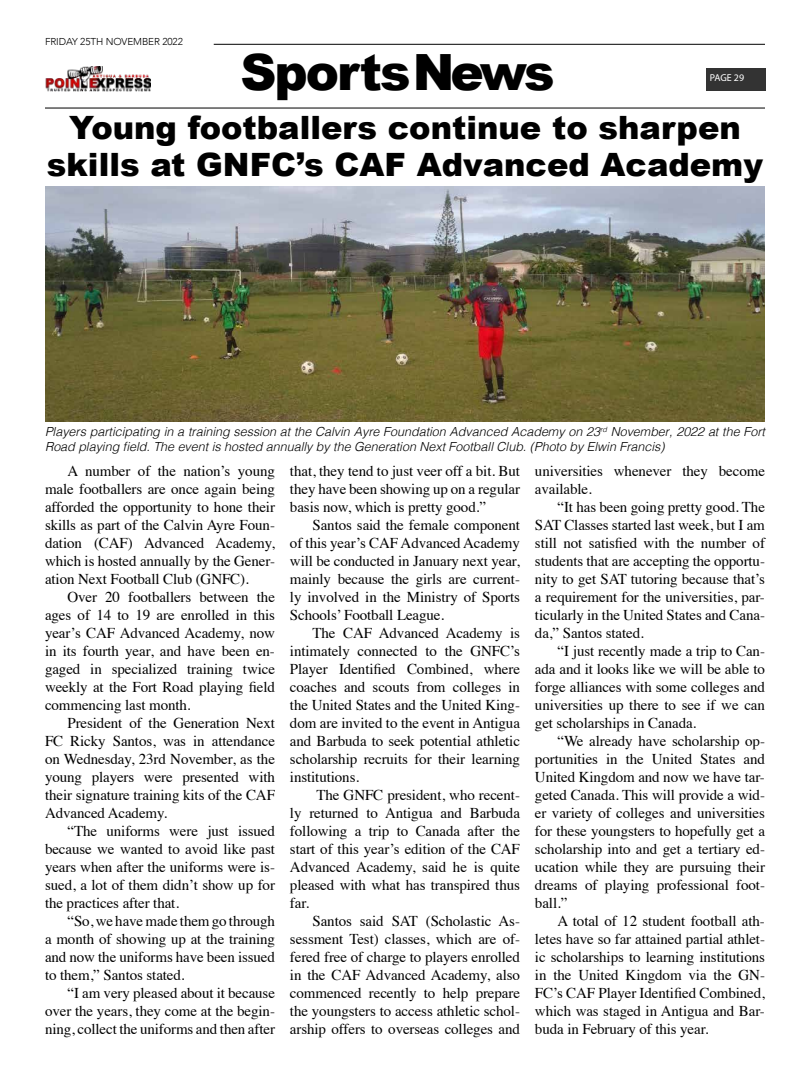
<style>
.page{position:relative;width:810px;height:1080px;background:#fff}
.page>*{position:absolute;margin:0;border:0;box-sizing:border-box;transform-origin:0 0}
.t1{font:900 50px "Arial";letter-spacing:-.04em;color:#000}
.t2{font:900 32.12px/37px "Arial";color:#000;text-align:center}
.t3{font:15px/18px "Times";letter-spacing:-.005em;color:#000;text-align:justify}
.t4{font:italic 300 12.5px/15px "Helvetica";color:#000}
.t5{font:300 10px "Avenir";letter-spacing:-.01em;color:#000}
.t6{font:10px "Myriad Pro";letter-spacing:-.005em;color:#fff}
</style>
<div class="page">
<hr style="left:45px;top:107px;width:720px;height:2px;background:#333">
<hr style="left:214px;top:44px;width:551px;height:1px;background:#333">
<div style="left:706px;top:68px;width:60px;height:23px;background:#333"></div>
<img style="left:45px;top:66px;width:106px;height:25px">
<img style="left:45px;top:186px;width:720px;height:235px">
<p class="t5" style="left:45px;top:35px;width:139px">FRIDAY 25TH NOVEMBER 2022</p>
<h1 class="t1" style="left:240px;top:36px;width:316px">SportsNews</h1>
<p class="t6" style="left:710px;top:72px;width:36px">PAGE 29</p>
<h2 class="t2" style="left:47px;top:108px;width:718px">Young footballers continue to sharpen skills at GNFC’s CAF Advanced Academy</h2>
<p class="t4" style="left:45px;top:424px;width:721px">Players participating in a training session at the Calvin Ayre Foundation Advanced Academy on 23<sup>rd</sup> November, 2022 at the Fort<br>Road playing field. The event is hosted annually by the Generation Next Football Club. (Photo by Elwin Francis)</p>
<p class="t3" style="left:45px;top:461px;width:232px;text-indent:22px">A number of the nation’s young male footballers are once again being afforded the opportunity to hone their skills as part of the Calvin Ayre Foun&shy;dation (CAF) Advanced Academy, which is hosted annually by the Gener&shy;ation Next Football Club (GNFC).</p>
<p class="t3" style="left:45px;top:587px;width:232px;text-indent:22px">Over 20 footballers between the ages of 14 to 19 are enrolled in this year’s CAF Advanced Academy, now in its fourth year, and have been en&shy;gaged in specialized training twice weekly at the Fort Road playing field commencing last month.</p>
<p class="t3" style="left:45px;top:713px;width:232px;text-indent:22px">President of the Generation Next FC Ricky Santos, was in attendance on Wednesday, 23rd November, as the young players were presented with their signature training kits of the CAF Advanced Academy.</p>
<p class="t3" style="left:45px;top:821px;width:232px;text-indent:22px">“The uniforms were just issued because we wanted to avoid like past years when after the uniforms were is&shy;sued, a lot of them didn’t show up for the practices after that.</p>
<p class="t3" style="left:45px;top:911px;width:232px;text-indent:22px">“So, we have made them go through a month of showing up at the training and now the uniforms have been issued to them,” Santos stated.</p>
<p class="t3" style="left:45px;top:983px;width:232px;text-indent:22px">“I am very pleased about it because over the years, they come at the begin&shy;ning, collect the uniforms and then after</p>
<p class="t3" style="left:290px;top:461px;width:232px">that, they tend to just veer off a bit. But they have been showing up on a regular basis now, which is pretty good.”</p>
<p class="t3" style="left:290px;top:515px;width:232px;text-indent:22px">Santos said the female component of this year’s CAF Advanced Academy will be conducted in January next year, mainly because the girls are current&shy;ly involved in the Ministry of Sports Schools’ Football League.</p>
<p class="t3" style="left:290px;top:623px;width:232px;text-indent:22px">The CAF Advanced Academy is intimately connected to the GNFC’s Player Identified Combined, where coaches and scouts from colleges in the United States and the United King&shy;dom are invited to the event in Antigua and Barbuda to seek potential athletic scholarship recruits for their learning institutions.</p>
<p class="t3" style="left:290px;top:785px;width:232px;text-indent:26px">The GNFC president, who recent&shy;ly returned to Antigua and Barbuda following a trip to Canada after the start of this year’s edition of the CAF Advanced Academy, said he is quite pleased with what has transpired thus far.</p>
<p class="t3" style="left:290px;top:911px;width:232px;text-indent:22px">Santos said SAT (Scholastic As&shy;sessment Test) classes, which are of&shy;fered free of charge to players enrolled in the CAF Advanced Academy, also commenced recently to help prepare the youngsters to access athletic schol&shy;arship offers to overseas colleges and</p>
<p class="t3" style="left:535px;top:461px;width:232px">universities whenever they become available.</p>
<p class="t3" style="left:535px;top:497px;width:232px;text-indent:22px">“It has been going pretty good. The SAT Classes started last week, but I am still not satisfied with the number of students that are accepting the opportu&shy;nity to get SAT tutoring because that’s a requirement for the universities, par&shy;ticularly in the United States and Cana&shy;da,” Santos stated.</p>
<p class="t3" style="left:535px;top:641px;width:232px;text-indent:22px">“I just recently made a trip to Can&shy;ada and it looks like we will be able to forge alliances with some colleges and universities up there to see if we can get scholarships in Canada.</p>
<p class="t3" style="left:535px;top:731px;width:232px;text-indent:22px">“We already have scholarship op&shy;portunities in the United States and United Kingdom and now we have tar&shy;geted Canada. This will provide a wid&shy;er variety of colleges and universities for these youngsters to hopefully get a scholarship into and get a tertiary ed&shy;ucation while they are pursuing their dreams of playing professional foot&shy;ball.”</p>
<p class="t3" style="left:535px;top:911px;width:232px;text-indent:22px">A total of 12 student football ath&shy;letes have so far attained partial athlet&shy;ic scholarships to learning institutions in the United Kingdom via the GN-FC’s CAF Player Identified Combined, which was staged in Antigua and Bar&shy;buda in February of this year.</p>
</div>
